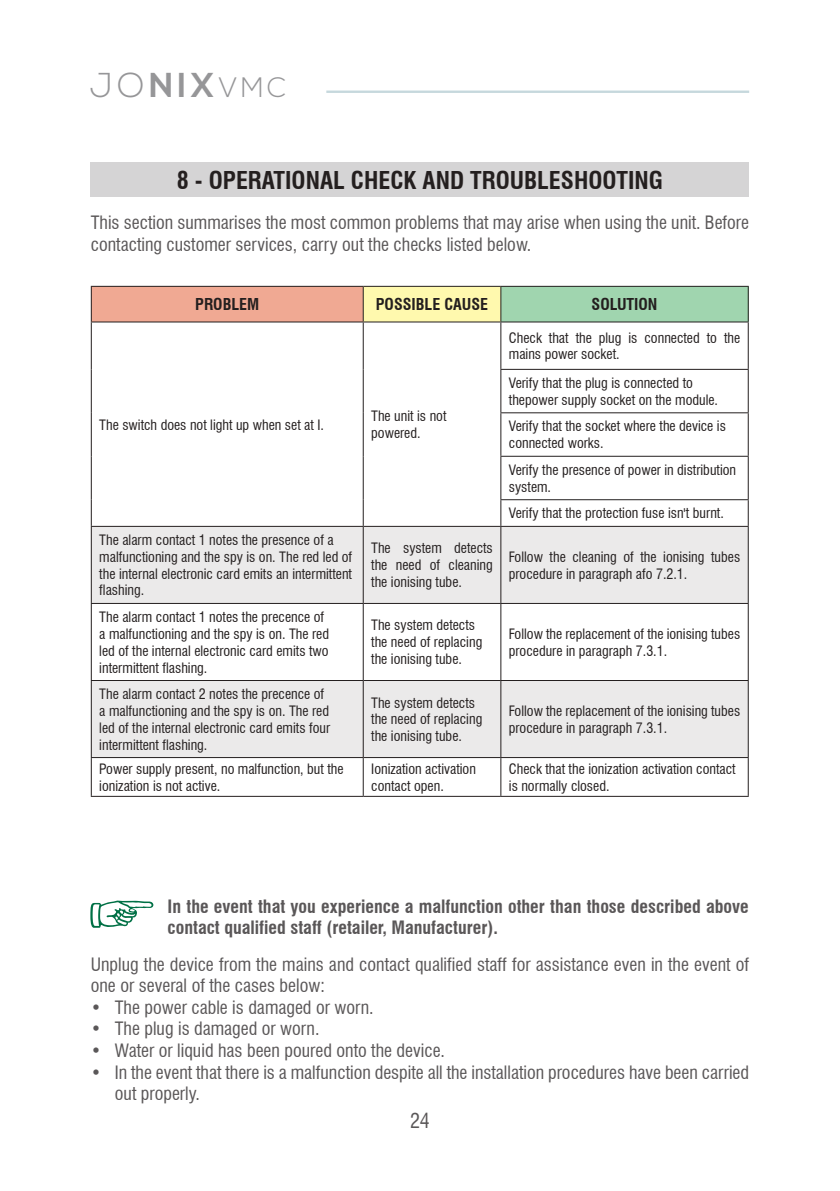
<style>
.page{position:relative;width:840px;height:1191px;background:#fff}
.page>*{position:absolute;margin:0;border:0;box-sizing:border-box;transform-origin:0 0}
.t1{font:700 34.4px "Nexa";color:#969698}
.t2{font:700 condensed 24px "Swiss 721 BT";color:#241f1f}
.t3{font:condensed 20px "Swiss 721 BT";color:#5a5758}
.t4{font:condensed 18px/21.6px "Swiss 721 BT";color:#5a5758}
.t5{font:700 condensed 18px/21.6px "Swiss 721 BT";color:#5a5758}
.t6{font:700 condensed 16px "Swiss 721 BT";color:#241f1f}
.t7{font:condensed 14px/16.8px "Swiss 721 BT";color:#241f1f}
.s1{font-weight:300}
.s2{font-weight:300;font-size:28px}
</style>
<div class="page">
<hr style="left:326px;top:91px;width:422px;height:2px;background:#c6d8dd">
<svg style="left:90px;top:900px;width:64px;height:28px"></svg>
<div style="left:91px;top:162px;width:657px;height:35px;background:#d5d4d5"></div>
<div style="left:91px;top:286px;width:272px;height:36px;background:#f0a993"></div>
<div style="left:363px;top:286px;width:137px;height:36px;background:#fff9ae"></div>
<div style="left:500px;top:286px;width:247px;height:36px;background:#a0d5af"></div>
<svg style="left:92px;top:527px;width:655px;height:230px;fill:#ebeaea"></svg>
<hr style="left:91px;top:286px;width:272px;height:1px;background:#241f1f">
<hr style="left:91px;top:287px;width:1px;height:34px;background:#241f1f">
<hr style="left:363px;top:286px;width:137px;height:1px;background:#241f1f">
<hr style="left:362px;top:287px;width:1px;height:34px;background:#241f1f">
<hr style="left:500px;top:286px;width:248px;height:1px;background:#241f1f">
<hr style="left:500px;top:287px;width:1px;height:34px;background:#241f1f">
<hr style="left:747px;top:287px;width:1px;height:34px;background:#241f1f">
<hr style="left:91px;top:321px;width:272px;height:1px;background:#241f1f">
<hr style="left:91px;top:322px;width:1px;height:47px;background:#241f1f">
<hr style="left:363px;top:321px;width:137px;height:1px;background:#241f1f">
<hr style="left:362px;top:322px;width:1px;height:47px;background:#241f1f">
<hr style="left:500px;top:321px;width:248px;height:1px;background:#241f1f">
<hr style="left:500px;top:322px;width:1px;height:47px;background:#241f1f">
<hr style="left:747px;top:322px;width:1px;height:47px;background:#241f1f">
<hr style="left:91px;top:369px;width:1px;height:44px;background:#241f1f">
<hr style="left:362px;top:369px;width:1px;height:44px;background:#241f1f">
<hr style="left:500px;top:369px;width:248px;height:1px;background:#241f1f">
<hr style="left:500px;top:370px;width:1px;height:42px;background:#241f1f">
<hr style="left:747px;top:370px;width:1px;height:42px;background:#241f1f">
<hr style="left:91px;top:413px;width:1px;height:43px;background:#241f1f">
<hr style="left:362px;top:413px;width:1px;height:43px;background:#241f1f">
<hr style="left:500px;top:412px;width:248px;height:1px;background:#241f1f">
<hr style="left:500px;top:413px;width:1px;height:43px;background:#241f1f">
<hr style="left:747px;top:413px;width:1px;height:43px;background:#241f1f">
<hr style="left:91px;top:456px;width:1px;height:44px;background:#241f1f">
<hr style="left:362px;top:456px;width:1px;height:44px;background:#241f1f">
<hr style="left:500px;top:456px;width:248px;height:1px;background:#241f1f">
<hr style="left:500px;top:457px;width:1px;height:42px;background:#241f1f">
<hr style="left:747px;top:457px;width:1px;height:42px;background:#241f1f">
<svg style="left:91px;top:500px;width:1px;height:26px"></svg>
<svg style="left:362px;top:500px;width:1px;height:26px"></svg>
<hr style="left:500px;top:499px;width:248px;height:1px;background:#241f1f">
<svg style="left:500px;top:500px;width:1px;height:26px"></svg>
<svg style="left:747px;top:500px;width:1px;height:26px"></svg>
<hr style="left:91px;top:526px;width:272px;height:1px;background:#241f1f">
<hr style="left:91px;top:527px;width:1px;height:76px;background:#241f1f">
<hr style="left:363px;top:526px;width:137px;height:1px;background:#241f1f">
<hr style="left:362px;top:527px;width:1px;height:76px;background:#241f1f">
<hr style="left:500px;top:526px;width:248px;height:1px;background:#241f1f">
<hr style="left:500px;top:527px;width:1px;height:76px;background:#241f1f">
<hr style="left:747px;top:527px;width:1px;height:76px;background:#241f1f">
<hr style="left:91px;top:603px;width:272px;height:1px;background:#241f1f">
<hr style="left:91px;top:604px;width:1px;height:76px;background:#241f1f">
<hr style="left:363px;top:603px;width:137px;height:1px;background:#241f1f">
<hr style="left:362px;top:604px;width:1px;height:76px;background:#241f1f">
<hr style="left:500px;top:603px;width:248px;height:1px;background:#241f1f">
<hr style="left:500px;top:604px;width:1px;height:76px;background:#241f1f">
<hr style="left:747px;top:604px;width:1px;height:76px;background:#241f1f">
<hr style="left:91px;top:680px;width:272px;height:1px;background:#241f1f">
<hr style="left:91px;top:681px;width:1px;height:76px;background:#241f1f">
<hr style="left:363px;top:680px;width:137px;height:1px;background:#241f1f">
<hr style="left:362px;top:681px;width:1px;height:76px;background:#241f1f">
<hr style="left:500px;top:680px;width:248px;height:1px;background:#241f1f">
<hr style="left:500px;top:681px;width:1px;height:76px;background:#241f1f">
<hr style="left:747px;top:681px;width:1px;height:76px;background:#241f1f">
<hr style="left:91px;top:757px;width:272px;height:1px;background:#241f1f">
<hr style="left:91px;top:758px;width:1px;height:38px;background:#241f1f">
<hr style="left:363px;top:757px;width:137px;height:1px;background:#241f1f">
<hr style="left:362px;top:758px;width:1px;height:38px;background:#241f1f">
<hr style="left:500px;top:757px;width:248px;height:1px;background:#241f1f">
<hr style="left:500px;top:758px;width:1px;height:38px;background:#241f1f">
<hr style="left:747px;top:758px;width:1px;height:38px;background:#241f1f">
<hr style="left:91px;top:796px;width:272px;height:1px;background:#241f1f">
<hr style="left:363px;top:796px;width:137px;height:1px;background:#241f1f">
<hr style="left:500px;top:796px;width:248px;height:1px;background:#241f1f">
<h1 class="t1" style="left:89px;top:65px;width:198px"><span class="s1">JO</span>NIX<span class="s2">VMC</span></h1>
<h2 class="t2" style="left:177px;top:165px;width:487px">8 - OPERATIONAL CHECK AND TROUBLESHOOTING</h2>
<p class="t4" style="left:91px;top:212px;width:659px">This section summarises the most common problems that may arise when using the unit. Before contacting customer services, carry out the checks listed below.</p>
<p class="t6" style="left:195px;top:295px;width:65px">PROBLEM</p>
<p class="t6" style="left:376px;top:295px;width:114px">POSSIBLE CAUSE</p>
<p class="t6" style="left:591px;top:295px;width:67px">SOLUTION</p>
<p class="t7" style="left:99px;top:416px;width:226px">The switch does not light up when set at I.</p>
<p class="t7" style="left:371px;top:407px;width:77px">The unit is not powered.</p>
<p class="t7" style="left:508px;top:329px;width:233px">Check that the plug is connected to the mains power socket.</p>
<p class="t7" style="left:508px;top:374px;width:211px">Verify that the plug is connected to thepower supply socket on the module.</p>
<p class="t7" style="left:508px;top:418px;width:218px">Verify that the socket where the device is connected works.</p>
<p class="t7" style="left:508px;top:461px;width:229px">Verify the presence of power in distribution system.</p>
<p class="t7" style="left:508px;top:505px;width:216px">Verify that the protection fuse isn't burnt.</p>
<p class="t7" style="left:99px;top:531px;width:254px">The alarm contact 1 notes the presence of a malfunctioning and the spy is on. The red led of the internal electronic card emits an intermittent flashing.</p>
<p class="t7" style="left:371px;top:540px;width:123px;text-align:justify">The system detects the need of cleaning the ionising tube.</p>
<p class="t7" style="left:508px;top:548px;width:233px">Follow the cleaning of the ionising tubes procedure in paragraph afo 7.2.1.</p>
<p class="t7" style="left:99px;top:608px;width:231px">The alarm contact 1 notes the precence of a malfunctioning and the spy is on. The red led of the internal electronic card emits two intermittent flashing.</p>
<p class="t7" style="left:371px;top:617px;width:112px">The system detects the need of replacing the ionising tube.</p>
<p class="t7" style="left:508px;top:625px;width:233px">Follow the replacement of the ionising tubes procedure in paragraph 7.3.1.</p>
<p class="t7" style="left:99px;top:685px;width:232px">The alarm contact 2 notes the precence of a malfunctioning and the spy is on. The red led of the internal electronic card emits four intermittent flashing.</p>
<p class="t7" style="left:371px;top:694px;width:112px">The system detects the need of replacing the ionising tube.</p>
<p class="t7" style="left:508px;top:702px;width:233px">Follow the replacement of the ionising tubes procedure in paragraph 7.3.1.</p>
<p class="t7" style="left:99px;top:760px;width:246px">Power supply present, no malfunction, but the ionization is not active.</p>
<p class="t7" style="left:371px;top:760px;width:106px">Ionization activation contact open.</p>
<p class="t7" style="left:508px;top:760px;width:228px">Check that the ionization activation contact is normally closed.</p>
<p class="t5" style="left:167px;top:895px;width:582px">In the event that you experience a malfunction other than those described above contact qualified staff (retailer, Manufacturer).</p>
<p class="t4" style="left:91px;top:953px;width:659px">Unplug the device from the mains and contact qualified staff for assistance even in the event of one or several of the cases below:</p>
<p class="t4" style="left:91px;top:996px;width:284px">• The power cable is damaged or worn.</p>
<p class="t4" style="left:91px;top:1018px;width:230px">• The plug is damaged or worn.</p>
<p class="t4" style="left:91px;top:1039px;width:355px">• Water or liquid has been poured onto the device.</p>
<p class="t4" style="left:115px;top:1061px;width:635px;text-indent:-24px">• In the event that there is a malfunction despite all the installation procedures have been carried out properly.</p>
<h3 class="t3" style="left:410px;top:1108px;width:21px">24</h3>
</div>
